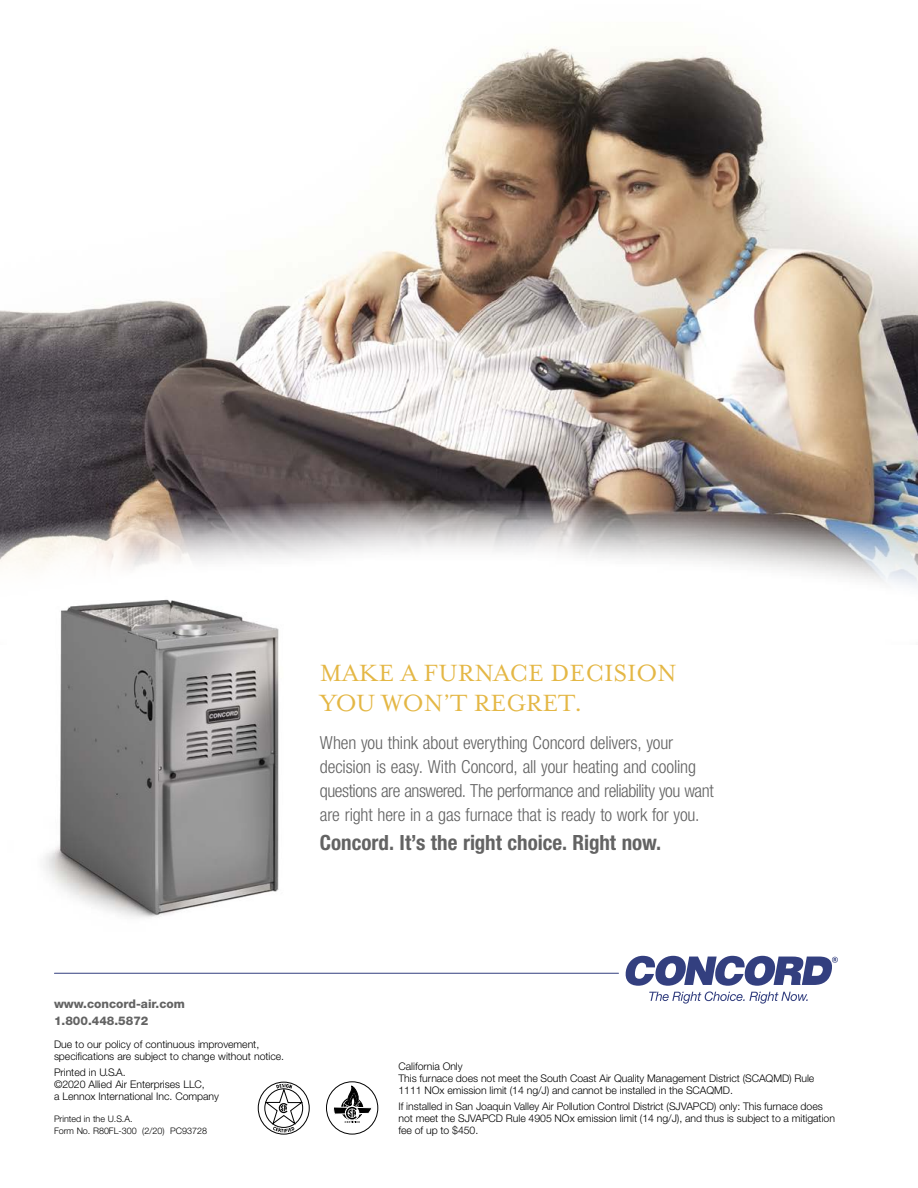
<style>
.page{position:relative;width:918px;height:1188px;background:#fff}
.page>*{position:absolute;margin:0;border:0;box-sizing:border-box;transform-origin:0 0}
.t1{font:27px/30px "Mrs Eaves Small Caps";color:#e4b745}
.t2{font:700 condensed 21px "Helvetica Neue LT Std";color:#636363}
.t3{font:300 condensed 18px/24px "Helvetica Neue LT Std";letter-spacing:-.01em;color:#636363}
.t4{font:800 12px/16.5px "Helvetica Neue LT Std";color:#636363}
.t5{font:300 10.5px/12px "Helvetica Neue LT Std";letter-spacing:-.005em;color:#000}
.t6{font:300 9px/12px "Helvetica Neue LT Std";letter-spacing:-.005em;color:#000}
</style>
<div class="page">
<img style="left:0;top:46px;width:918px;height:454px">
<div style="left:326px;top:1082px;width:52px;height:52px;border:1px solid #000;border-radius:50%"></div>
<svg style="left:333px;top:1086px;width:40px;height:37px"></svg>
<svg style="left:258px;top:1082px;width:51px;height:52px"></svg>
<div style="left:258px;top:1082px;width:52px;height:53px;border:1px solid #000;border-radius:50%"></div>
<svg style="left:264px;top:1084px;width:39px;height:48px"></svg>
<svg style="left:625px;top:956px;width:213px;height:48px"></svg>
<hr style="left:54px;top:973px;width:565px;height:1px;background:#333f7f">
<svg style="left:0;top:500px;width:918px;height:88px"></svg>
<img style="left:43px;top:599px;width:236px;height:319px">
<h1 class="t1" style="left:320px;top:659px;width:358px">MAKE A FURNACE DECISION<br>YOU WON’T REGRET.</h1>
<p class="t3" style="left:320px;top:730px;width:395px">When you think about everything Concord delivers, your decision is easy. With Concord, all your heating and cooling questions are answered. The performance and reliability you want are right here in a gas furnace that is ready to work for you.</p>
<h2 class="t2" style="left:320px;top:830px;width:343px">Concord. It’s the right choice. Right now.</h2>
<p class="t4" style="left:54px;top:996px;width:132px">www.concord-air.com<br>1.800.448.5872</p>
<p class="t5" style="left:54px;top:1038px;width:232px">Due to our policy of continuous improvement, specifications are subject to change without notice.</p>
<p class="t5" style="left:54px;top:1066px;width:167px">Printed in U.S.A.<br>©2020 Allied Air Enterprises LLC,<br>a Lennox International Inc. Company</p>
<p class="t6" style="left:54px;top:1113px;width:155px">Printed in the U.S.A.<br>Form No. R80FL-300 (2/20) PC93728</p>
<p class="t5" style="left:399px;top:1060px;width:417px">California Only<br>This furnace does not meet the South Coast Air Quality Management District (SCAQMD) Rule<br>1111 NOx emission limit (14 ng/J) and cannot be installed in the SCAQMD.</p>
<p class="t5" style="left:399px;top:1100px;width:438px">If installed in San Joaquin Valley Air Pollution Control District (SJVAPCD) only: This furnace does not meet the SJVAPCD Rule 4905 NOx emission limit (14 ng/J), and thus is subject to a mitigation fee of up to $450.</p>
</div>
